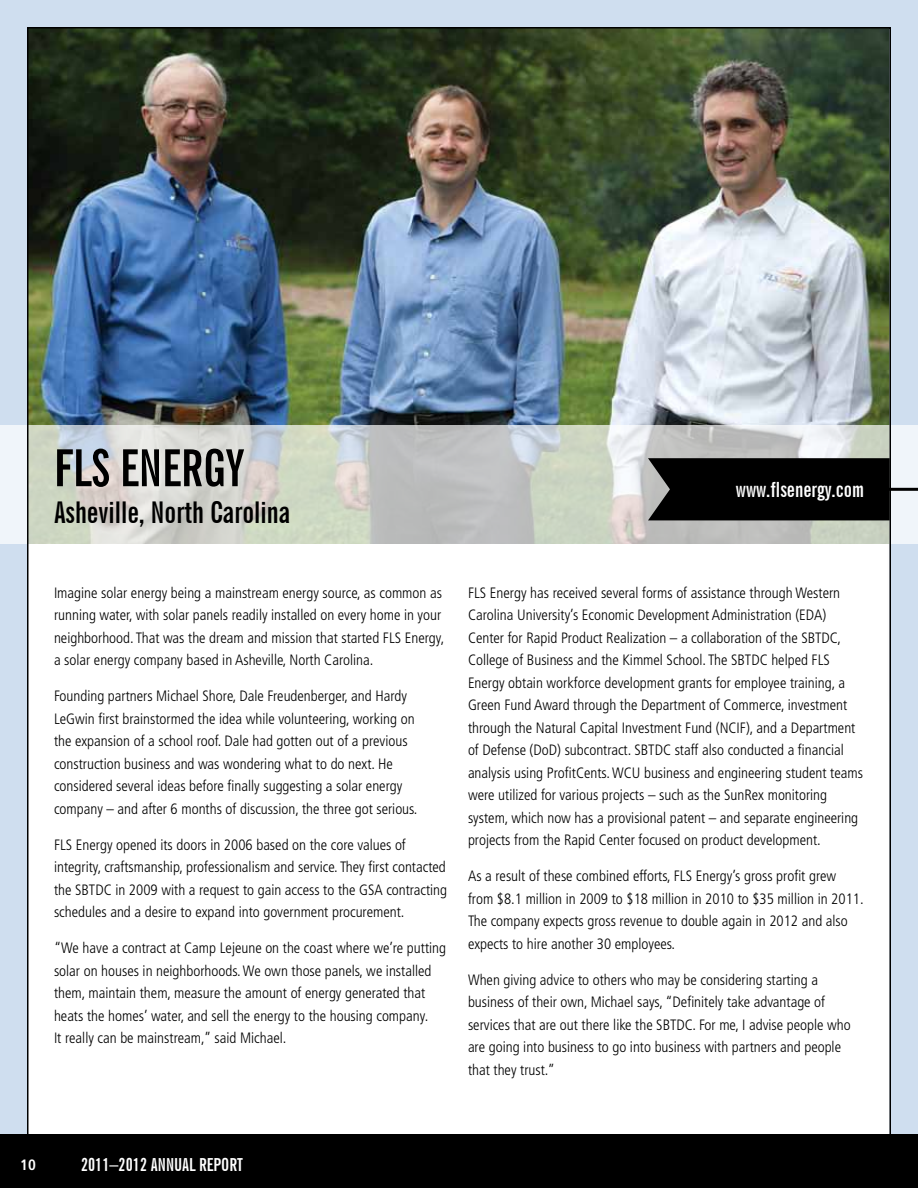
<style>
.page{position:relative;width:918px;height:1188px;background:#fff}
.page>*{position:absolute;margin:0;border:0;box-sizing:border-box;transform-origin:0 0}
.t1{font:700 extra-condensed 51px "News Gothic BT";color:#000}
.t2{font:700 extra-condensed 30px "News Gothic BT";color:#000}
.t3{font:700 extra-condensed 21px "News Gothic BT";color:#fff}
.t4{font:700 extra-condensed 18px "News Gothic BT";color:#fff}
.t5{font:300 condensed 15px/22.5px "Frutiger";color:#000}
.t6{font:700 condensed 15px "Frutiger";color:#fff}
</style>
<div class="page">
<img style="left:0;top:0;width:918px;height:1134px">
<svg style="left:0;top:425px;width:918px;height:119px;background:#ced1cc"></svg>
<div style="left:0;top:1134px;width:918px;height:54px;background:#000"></div>
<hr style="left:876px;top:488px;width:42px;height:3px;background:#000">
<div style="left:648px;top:458px;width:242px;height:62px;background:#000"></div>
<h1 class="t1" style="left:54px;top:437px;width:192px">FLS Energy</h1>
<h2 class="t2" style="left:54px;top:494px;width:238px">Asheville, North Carolina</h2>
<h3 class="t3" style="left:736px;top:477px;width:130px">www.flsenergy.com</h3>
<p class="t5" style="left:54px;top:582px;width:392px">Imagine solar energy being a mainstream energy source, as common as running water, with solar panels readily installed on every home in your neighborhood. That was the dream and mission that started FLS Energy, a solar energy company based in Asheville, North Carolina.</p>
<p class="t5" style="left:54px;top:685px;width:365px">Founding partners Michael Shore, Dale Freudenberger, and Hardy LeGwin first brainstormed the idea while volunteering, working on the expansion of a school roof. Dale had gotten out of a previous construction business and was wondering what to do next. He considered several ideas before finally suggesting a solar energy company – and after 6 months of discussion, the three got serious.</p>
<p class="t5" style="left:54px;top:834px;width:395px">FLS Energy opened its doors in 2006 based on the core values of integrity, craftsmanship, professionalism and service. They first contacted the SBTDC in 2009 with a request to gain access to the GSA contracting schedules and a desire to expand into government procurement.</p>
<p class="t5" style="left:54px;top:937px;width:394px">“We have a contract at Camp Lejeune on the coast where we’re putting solar on houses in neighborhoods. We own those panels, we installed them, maintain them, measure the amount of energy generated that heats the homes’ water, and sell the energy to the housing company.<br>It really can be mainstream,” said Michael.</p>
<p class="t5" style="left:468px;top:582px;width:396px">FLS Energy has received several forms of assistance through Western Carolina University’s Economic Development Administration (EDA)<br>Center for Rapid Product Realization – a collaboration of the SBTDC, College of Business and the Kimmel School. The SBTDC helped FLS Energy obtain workforce development grants for employee training, a Green Fund Award through the Department of Commerce, investment through the Natural Capital Investment Fund (NCIF), and a Department of Defense (DoD) subcontract. SBTDC staff also conducted a financial analysis using ProfitCents. WCU business and engineering student teams were utilized for various projects – such as the SunRex monitoring system, which now has a provisional patent – and separate engineering projects from the Rapid Center focused on product development.</p>
<p class="t5" style="left:468px;top:865px;width:397px">As a result of these combined efforts, FLS Energy’s gross profit grew from $8.1 million in 2009 to $18 million in 2010 to $35 million in 2011.<br>The company expects gross revenue to double again in 2012 and also expects to hire another 30 employees.</p>
<p class="t5" style="left:468px;top:969px;width:384px">When giving advice to others who may be considering starting a business of their own, Michael says, “Definitely take advantage of services that are out there like the SBTDC. For me, I advise people who are going into business to go into business with partners and people that they trust.”</p>
<p class="t6" style="left:20px;top:1156px;width:17px">10</p>
<p class="t4" style="left:81px;top:1154px;width:162px">2011–2012 Annual Report</p>
</div>
